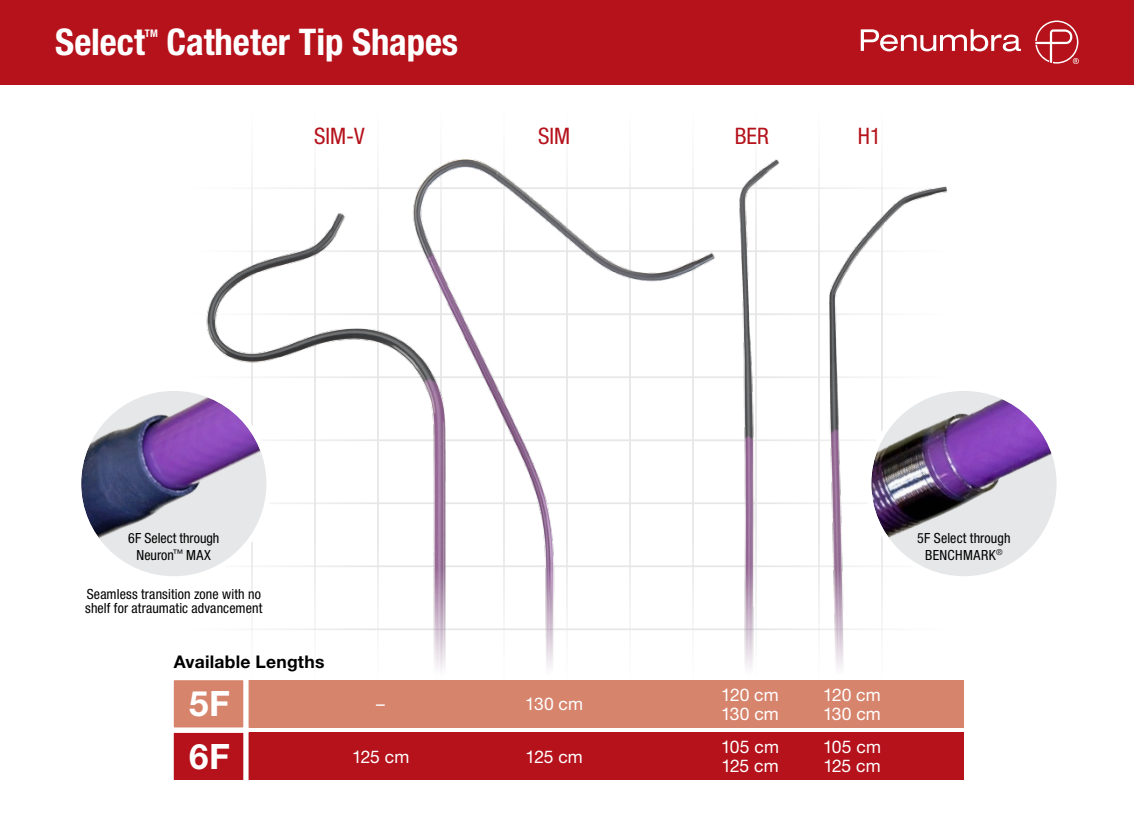
<style>
.page{position:relative;width:1134px;height:835px;background:#fff}
.page>*{position:absolute;margin:0;border:0;box-sizing:border-box;transform-origin:0 0}
.t1{font:700 condensed 36.75px "Helvetica Neue LT Std";letter-spacing:-.005em;color:#fff}
.t2{font:700 35px "Helvetica Neue LT Std";color:#fff}
.t3{font:condensed 22.75px "Helvetica Neue LT Std";color:#b5121b}
.t4{font:17.5px "Helvetica Neue LT Std";letter-spacing:-.01em;color:#fff}
.t5{font:700 17.5px "Helvetica Neue LT Std";letter-spacing:.015em;color:#000}
.t6{font:condensed 14px/16.8px "Helvetica Neue LT Std";letter-spacing:.01em;color:#000;text-align:center}
.t7{font:700 condensed 10.5px "Helvetica Neue LT Std";color:#fff}
</style>
<div class="page">
<div style="left:0;top:0;width:1134px;height:85px;background:#b5121b"></div>
<hr style="left:251px;top:110px;width:2px;height:575px;background:#e6e7e8">
<hr style="left:377px;top:110px;width:2px;height:575px;background:#e6e7e8">
<hr style="left:314px;top:110px;width:2px;height:575px;background:#e6e7e8">
<hr style="left:503px;top:110px;width:2px;height:575px;background:#e6e7e8">
<hr style="left:440px;top:110px;width:2px;height:575px;background:#e6e7e8">
<hr style="left:629px;top:110px;width:2px;height:575px;background:#e6e7e8">
<hr style="left:566px;top:110px;width:2px;height:575px;background:#e6e7e8">
<hr style="left:755px;top:110px;width:2px;height:575px;background:#e6e7e8">
<hr style="left:692px;top:110px;width:2px;height:575px;background:#e6e7e8">
<hr style="left:881px;top:110px;width:2px;height:575px;background:#e6e7e8">
<hr style="left:818px;top:110px;width:2px;height:575px;background:#e6e7e8">
<hr style="left:189px;top:187px;width:756px;height:2px;background:#e6e7e8">
<hr style="left:189px;top:376px;width:756px;height:2px;background:#e6e7e8">
<hr style="left:189px;top:250px;width:756px;height:2px;background:#e6e7e8">
<hr style="left:189px;top:439px;width:756px;height:2px;background:#e6e7e8">
<hr style="left:189px;top:565px;width:756px;height:2px;background:#e6e7e8">
<hr style="left:189px;top:313px;width:756px;height:2px;background:#e6e7e8">
<hr style="left:189px;top:502px;width:756px;height:2px;background:#e6e7e8">
<hr style="left:189px;top:628px;width:756px;height:2px;background:#e6e7e8">
<div style="left:174px;top:733px;width:790px;height:47px;background:#b5121b"></div>
<div style="left:174px;top:680px;width:790px;height:47px;background:#d7846d"></div>
<svg style="left:173px;top:680px;width:78px;height:100px"></svg>
<img style="left:871px;top:391px;width:186px;height:185px;border-radius:93px">
<img style="left:82px;top:392px;width:88px;height:183px">
<svg style="left:861px;top:21px;width:218px;height:43px"></svg>
<img style="left:170px;top:154px;width:545px;height:525px">
<img style="left:739px;top:154px;width:212px;height:525px">
<h1 class="t1" style="left:55px;top:20px;width:91px">Select</h1>
<p class="t7" style="left:145px;top:27px;width:15px">TM</p>
<h1 class="t1" style="left:167px;top:20px;width:293px">Catheter Tip Shapes</h1>
<h3 class="t3" style="left:314px;top:123px;width:52px">SIM-V</h3>
<h3 class="t3" style="left:538px;top:123px;width:34px">SIM</h3>
<h3 class="t3" style="left:735px;top:123px;width:36px">BER</h3>
<h3 class="t3" style="left:858px;top:123px;width:25px">H1</h3>
<p class="t6" style="left:128px;top:529px;width:93px">6F Select through<br>Neuron<sup>™</sup> MAX</p>
<p class="t6" style="left:85px;top:587px;width:179px;line-height:14px;text-align:left">Seamless transition zone with no shelf for atraumatic advancement</p>
<p class="t5" style="left:174px;top:650px;width:152px">Available Lengths</p>
<h2 class="t2" style="left:189px;top:682px;width:42px">5F</h2>
<h2 class="t2" style="left:189px;top:735px;width:42px">6F</h2>
<p class="t4" style="left:376px;top:693px;width:10px">–</p>
<p class="t4" style="left:352px;top:746px;width:59px">125 cm</p>
<p class="t4" style="left:525px;top:693px;width:59px">130 cm</p>
<p class="t4" style="left:526px;top:746px;width:59px">125 cm</p>
<p class="t6" style="left:917px;top:529px;width:95px">5F Select through<br>BENCHMARK<sup>®</sup></p>
<p class="t4" style="left:721px;top:684px;width:59px">120 cm</p>
<p class="t4" style="left:823px;top:684px;width:59px">120 cm</p>
<p class="t4" style="left:721px;top:703px;width:59px">130 cm</p>
<p class="t4" style="left:823px;top:703px;width:59px">130 cm</p>
<p class="t4" style="left:721px;top:736px;width:59px">105 cm</p>
<p class="t4" style="left:823px;top:736px;width:59px">105 cm</p>
<p class="t4" style="left:721px;top:755px;width:59px">125 cm</p>
<p class="t4" style="left:823px;top:755px;width:59px">125 cm</p>
</div>
